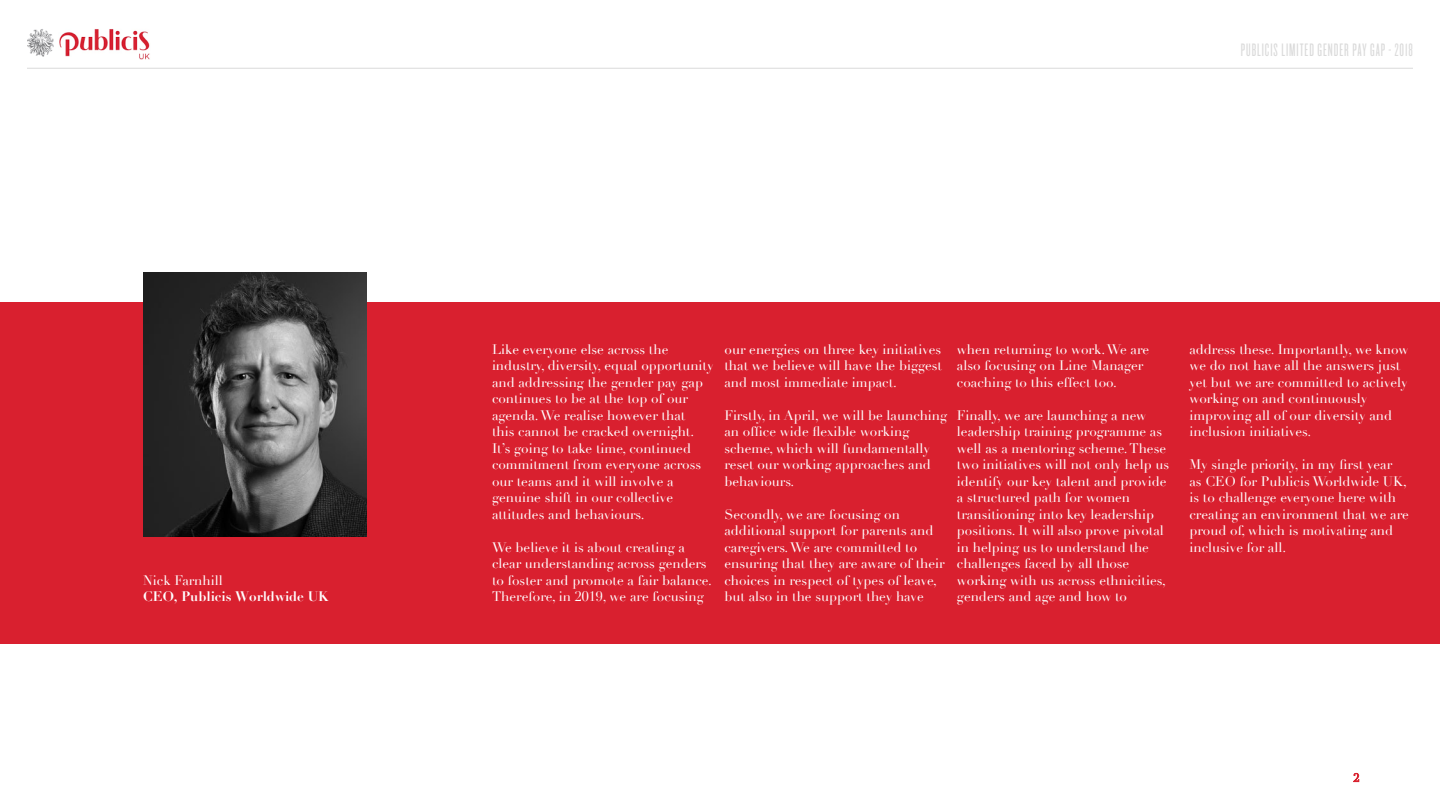
<style>
.page{position:relative;width:1440px;height:810px;background:#fff}
.page>*{position:absolute;margin:0;border:0;box-sizing:border-box;transform-origin:0 0}
.t1{font:18.75px "Knockout HTF26 Junior Flyweight";letter-spacing:.05em;color:#dadada}
.t2{font:13.5px/16.5px "Didot";color:#fff}
.t3{font:700 13.5px "Didot";color:#fff}
</style>
<div class="page">
<img style="left:27px;top:29px;width:123px;height:30px">
<div style="left:0;top:302px;width:1440px;height:342px;background:#d9202f"></div>
<svg style="left:1353px;top:773px;width:6px;height:9px"></svg>
<img style="left:143px;top:273px;width:224px;height:264px">
<hr style="left:27px;top:68px;width:1386px;height:1px;background:#dadada">
<p class="t2" style="left:143px;top:572px;width:81px">Nick Farnhill</p>
<p class="t3" style="left:143px;top:588px;width:187px">CEO, Publicis Worldwide UK</p>
<h1 class="t1" style="left:1241px;top:41px;width:174px">PUBLICIS LIMITED GENDER PAY GAP - 2018</h1>
<p class="t2" style="left:492px;top:341px;width:223px">Like everyone else across the industry, diversity, equal opportunity and addressing the gender pay gap continues to be at the top of our agenda. We realise however that<br>this cannot be cracked overnight.<br>It’s going to take time, continued commitment from everyone across our teams and it will involve a genuine shift in our collective attitudes and behaviours.</p>
<p class="t2" style="left:492px;top:539px;width:221px">We believe it is about creating a clear understanding across genders to foster and promote a fair balance.<br>Therefore, in 2019, we are focusing</p>
<p class="t2" style="left:724px;top:341px;width:219px;text-align:justify">our energies on three key initiatives that we believe will have the biggest and most immediate impact.</p>
<p class="t2" style="left:724px;top:407px;width:224px">Firstly, in April, we will be launching an office wide flexible working scheme, which will fundamentally reset our working approaches and behaviours.</p>
<p class="t2" style="left:724px;top:506px;width:222px">Secondly, we are focusing on additional support for parents and caregivers. We are committed to ensuring that they are aware of their choices in respect of types of leave, but also in the support they have</p>
<p class="t2" style="left:957px;top:341px;width:194px">when returning to work. We are also focusing on Line Manager coaching to this effect too.</p>
<p class="t2" style="left:957px;top:407px;width:214px">Finally, we are launching a new leadership training programme as well as a mentoring scheme. These two initiatives will not only help us identify our key talent and provide a structured path for women transitioning into key leadership positions. It will also prove pivotal in helping us to understand the challenges faced by all those working with us across ethnicities, genders and age and how to</p>
<p class="t2" style="left:1189px;top:341px;width:220px">address these. Importantly, we know we do not have all the answers just yet but we are committed to actively working on and continuously improving all of our diversity and inclusion initiatives.</p>
<p class="t2" style="left:1189px;top:457px;width:221px">My single priority, in my first year<br>as CEO for Publicis Worldwide UK, is to challenge everyone here with creating an environment that we are proud of, which is motivating and inclusive for all.</p>
</div>
